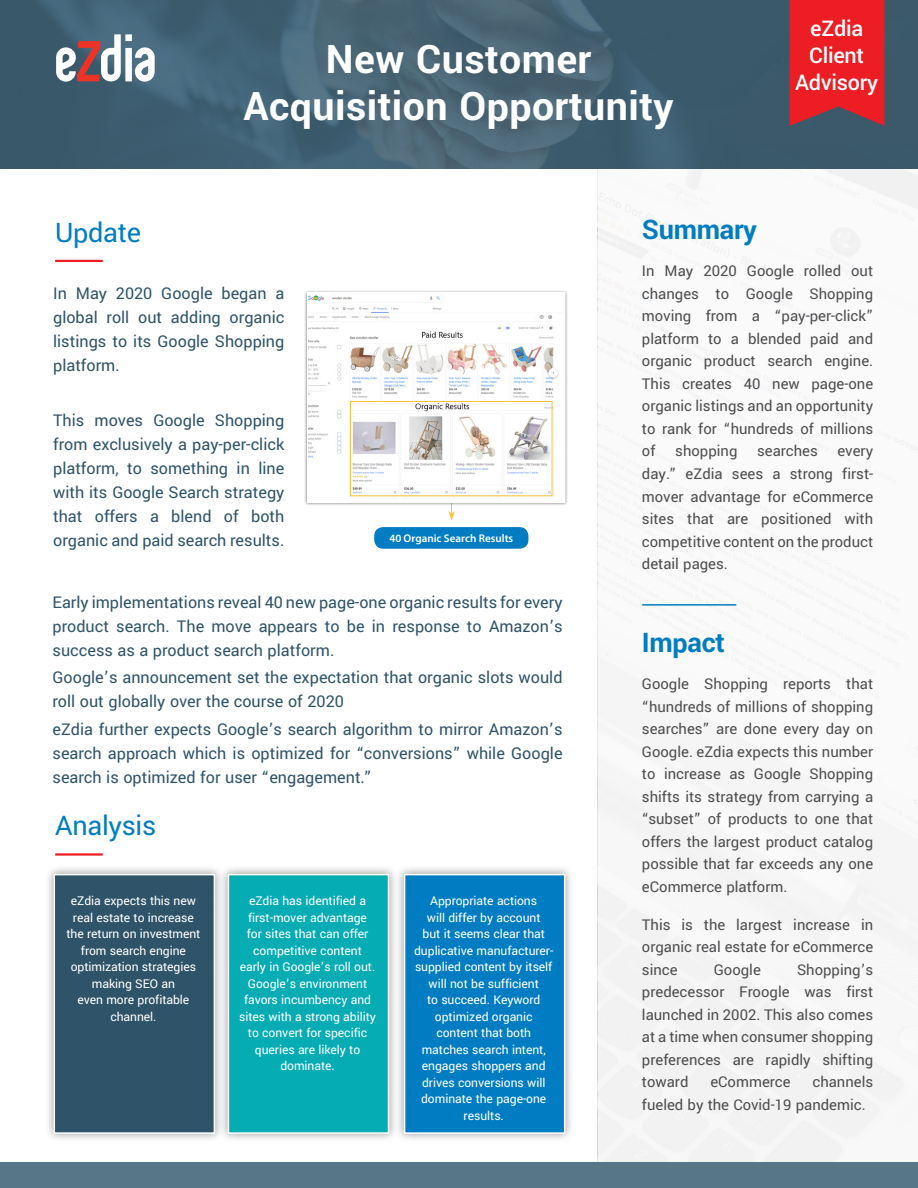
<style>
.page{position:relative;width:918px;height:1188px;background:#fff}
.page>*{position:absolute;margin:0;border:0;box-sizing:border-box;transform-origin:0 0}
.t1{font:700 43.65px/46.8px "Yantramanav";letter-spacing:.01em;color:#fff;text-align:center}
.t2{font:30px "Yantramanav";letter-spacing:-.01em;color:#007dc2}
.t3{font:700 30px "Yantramanav";letter-spacing:-.01em;color:#007dc2}
.t4{font:500 24px/27px "Yantramanav";letter-spacing:-.01em;color:#fff;text-align:center}
.t5{font:18px/24px "Yantramanav";color:#2d5369;text-align:justify}
.t6{font:16.5px/22.5px "Yantramanav";color:#4d4d4f;text-align:justify}
.t7{font:13.5px/16.5px "Yantramanav";letter-spacing:-.005em;color:#fff;text-align:center}
.t8{font:600 11.1px "Myriad Pro";color:#fff}
</style>
<div class="page">
<hr style="left:643px;top:604px;width:93px;height:2px;background:#007dc2">
<div style="left:0;top:1162px;width:918px;height:26px;background:#577687"></div>
<svg style="left:0;top:0;width:918px;height:168px;background:#416071"></svg>
<svg style="left:56px;top:34px;width:99px;height:48px"></svg>
<hr style="left:55px;top:260px;width:48px;height:2px;background:#ed1d24">
<hr style="left:55px;top:853px;width:48px;height:3px;background:#ed1d24">
<svg style="left:790px;top:0;width:94px;height:126px;background:#de2129"></svg>
<div style="left:44px;top:865px;width:180px;height:278px;background:#000;opacity:.4"></div>
<div style="left:54px;top:874px;width:161px;height:260px;background:#2f5368;border:2px solid #fff"></div>
<div style="left:218px;top:865px;width:180px;height:278px;background:#000;opacity:.4"></div>
<div style="left:228px;top:874px;width:161px;height:260px;background:#05acb4;border:2px solid #fff"></div>
<div style="left:394px;top:865px;width:180px;height:278px;background:#000;opacity:.4"></div>
<div style="left:404px;top:874px;width:161px;height:260px;background:#007dc2;border:2px solid #fff"></div>
<svg style="left:448px;top:506px;width:7px;height:14px"></svg>
<div style="left:304px;top:290px;width:264px;height:216px;background:#000;opacity:.5"></div>
<img style="left:309px;top:295px;width:254px;height:206px">
<div style="left:350px;top:401px;width:202px;height:95px;border:1px solid #fdc23a"></div>
<div style="left:374px;top:527px;width:154px;height:22px;background:#007dc2;border-radius:9px"></div>
<h1 class="t1" style="left:244px;top:37px;width:432px">New Customer<br>Acquisition Opportunity</h1>
<h3 class="t4" style="left:795px;top:15px;width:84px">eZdia<br>Client<br>Advisory</h3>
<h2 class="t2" style="left:55px;top:214px;width:87px">Update</h2>
<p class="t5" style="left:53px;top:282px;width:233px">In May 2020 Google began a global roll out adding organic listings to its Google Shopping platform.</p>
<p class="t5" style="left:53px;top:409px;width:233px">This moves Google Shopping from exclusively a pay-per-click platform, to something in line with its Google Search strategy that offers a blend of both organic and paid search results.</p>
<p class="t8" style="left:389px;top:532px;width:125px">40 Organic Search Results</p>
<p class="t5" style="left:53px;top:591px;width:512px">Early implementations reveal 40 new page-one organic results for every product search. The move appears to be in response to Amazon’s success as a product search platform.</p>
<p class="t5" style="left:53px;top:666px;width:512px">Google’s announcement set the expectation that organic slots would roll out globally over the course of 2020</p>
<p class="t5" style="left:53px;top:718px;width:512px">eZdia further expects Google’s search algorithm to mirror Amazon’s search approach which is optimized for “conversions” while Google search is optimized for user “engagement.”</p>
<h2 class="t2" style="left:55px;top:807px;width:103px">Analysis</h2>
<p class="t7" style="left:66px;top:893px;width:136px">eZdia expects this new real estate to increase the return on investment from search engine optimization strategies making SEO an<br>even more profitable channel.</p>
<p class="t7" style="left:239px;top:893px;width:138px">eZdia has identified a first-mover advantage for sites that can offer competitive content early in Google’s roll out.<br>Google’s environment favors incumbency and sites with a strong ability to convert for specific queries are likely to dominate.</p>
<p class="t7" style="left:414px;top:893px;width:141px">Appropriate actions<br>will differ by account<br>but it seems clear that duplicative manufacturer&shy;supplied content by itself will not be sufficient<br>to succeed. Keyword optimized organic content that both matches search intent, engages shoppers and drives conversions will dominate the page-one results.</p>
<h2 class="t3" style="left:642px;top:211px;width:117px">Summary</h2>
<p class="t6" style="left:642px;top:260px;width:233px">In May 2020 Google rolled out changes to Google Shopping moving from a “pay-per-click” platform to a blended paid and organic product search engine.<br>This creates 40 new page-one organic listings and an opportunity to rank for “hundreds of millions of shopping searches every day.” eZdia sees a strong first&shy;mover advantage for eCommerce sites that are positioned with competitive content on the product detail pages.</p>
<h2 class="t3" style="left:642px;top:624px;width:84px">Impact</h2>
<p class="t6" style="left:642px;top:673px;width:233px">Google Shopping reports that “hundreds of millions of shopping searches” are done every day on Google. eZdia expects this number to increase as Google Shopping shifts its strategy from carrying a “subset” of products to one that offers the largest product catalog possible that far exceeds any one eCommerce platform.</p>
<p class="t6" style="left:642px;top:914px;width:233px">This is the largest increase in organic real estate for eCommerce since</p>
<p class="t6" style="left:642px;top:959px;width:233px;text-indent:155px">Shopping’s predecessor Froogle was first launched in 2002. This also comes at a time when consumer shopping preferences are rapidly shifting toward</p>
<p class="t6" style="left:714px;top:959px;width:49px">Google</p>
<p class="t6" style="left:642px;top:1071px;width:233px;text-indent:170px">channels fueled by the Covid-19 pandemic.</p>
<p class="t6" style="left:710px;top:1071px;width:82px">eCommerce</p>
</div>
